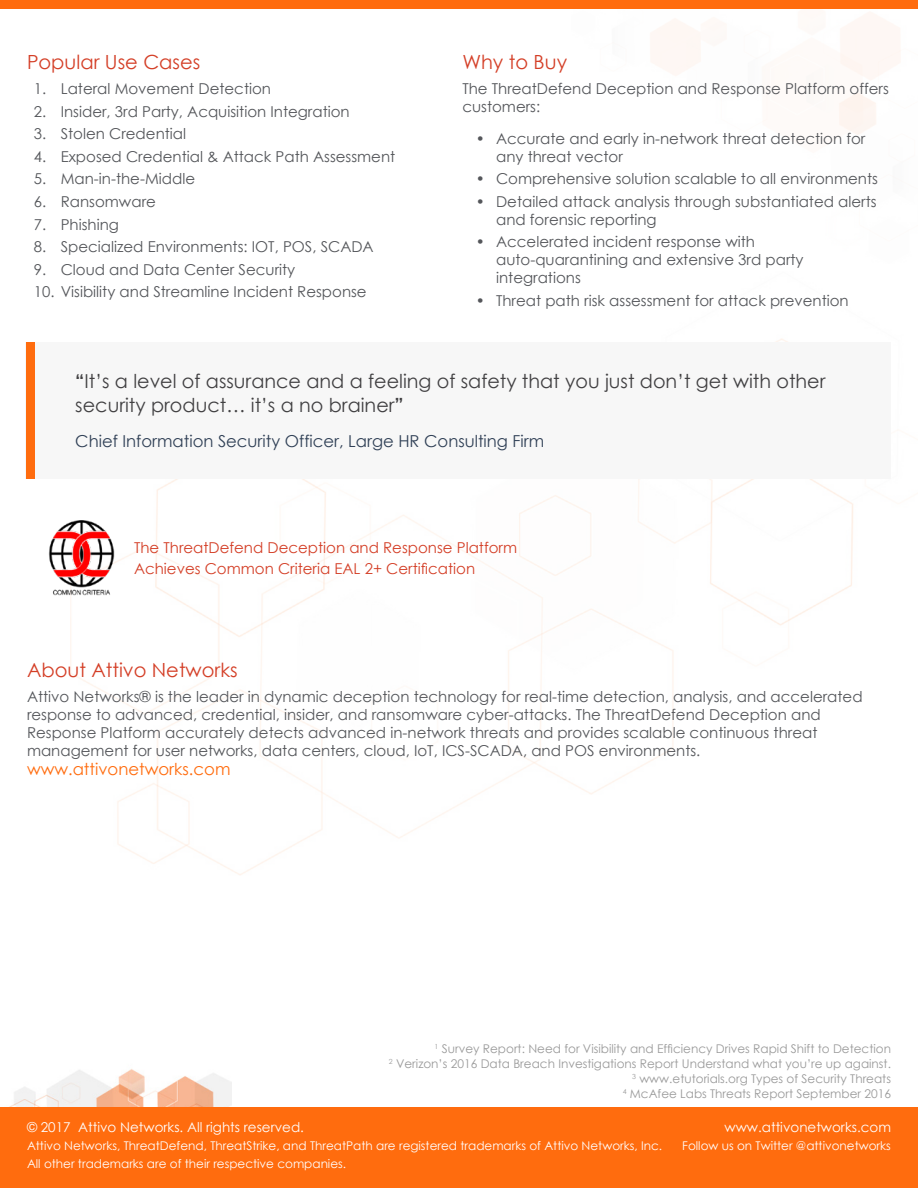
<style>
.page{position:relative;width:918px;height:1188px;background:#fff}
.page>*{position:absolute;margin:0;border:0;box-sizing:border-box;transform-origin:0 0}
.t1{font:19.5px "Century Gothic";color:#d43f27}
.t2{font:19.2px/23.2px "Century Gothic";color:#414042}
.t3{font:16.5px "Century Gothic";color:#304056}
.t4{font:16.5px "Century Gothic";color:#ff6c0e}
.t5{font:15px/18px "Century Gothic";color:#54565a}
.t6{font:15px/21px "Century Gothic";color:#d43f27}
.t7{font:13.5px "Century Gothic";color:#fff}
.t8{font:12px/15px "Century Gothic";color:#999;text-align:right}
.t9{font:12px "Century Gothic";color:#fff}
.s1{font-weight:700}
</style>
<div class="page">
<img style="left:572px;top:8px;width:346px;height:127px">
<img style="left:0;top:1069px;width:231px;height:39px">
<div style="left:0;top:1108px;width:918px;height:80px;background:#ff6c0e"></div>
<div style="left:0;top:0;width:918px;height:8px;background:#ff6c0e"></div>
<img style="left:70px;top:338px;width:783px;height:537px">
<img style="left:48px;top:520px;width:80px;height:76px">
<div style="left:26px;top:342px;width:865px;height:137px;background:#f7f7f7"></div>
<div style="left:26px;top:342px;width:8px;height:137px;background:#ff6c0e"></div>
<h1 class="t1" style="left:27px;top:49px;width:175px">Popular Use Cases</h1>
<p class="t5" style="left:34px;top:79px;width:239px">1. Lateral Movement Detection</p>
<p class="t5" style="left:34px;top:102px;width:318px">2. Insider, 3rd Party, Acquisition Integration</p>
<p class="t5" style="left:34px;top:125px;width:154px">3. Stolen Credential</p>
<p class="t5" style="left:34px;top:147px;width:363px">4. Exposed Credential &amp; Attack Path Assessment</p>
<p class="t5" style="left:34px;top:170px;width:163px">5. Man-in-the-Middle</p>
<p class="t5" style="left:34px;top:192px;width:124px">6. Ransomware</p>
<p class="t5" style="left:34px;top:215px;width:87px">7. Phishing</p>
<p class="t5" style="left:34px;top:238px;width:341px">8. Specialized Environments: IOT, POS, SCADA</p>
<p class="t5" style="left:34px;top:260px;width:263px">9. Cloud and Data Center Security</p>
<p class="t5" style="left:34px;top:283px;width:334px">10. Visibility and Streamline Incident Response</p>
<h1 class="t1" style="left:462px;top:49px;width:106px">Why to Buy</h1>
<p class="t5" style="left:462px;top:79px;width:428px">The ThreatDefend Deception and Response Platform offers customers:</p>
<p class="t5" style="left:496px;top:129px;width:371px;text-indent:-20px">• Accurate and early in-network threat detection for any threat vector</p>
<p class="t5" style="left:476px;top:170px;width:404px">• Comprehensive solution scalable to all environments</p>
<p class="t5" style="left:496px;top:192px;width:382px;text-indent:-20px">• Detailed attack analysis through substantiated alerts and forensic reporting</p>
<p class="t5" style="left:496px;top:233px;width:309px;text-indent:-20px">• Accelerated incident response with auto-quarantining and extensive 3rd party integrations</p>
<p class="t5" style="left:476px;top:291px;width:374px">• Threat path risk assessment for attack prevention</p>
<p class="t2" style="left:75px;top:369px;width:752px"><span class="s1">“</span>It’s a level of assurance and a feeling of safety that you just don’t get with other security product… it’s a no brainer<span class="s1">”</span></p>
<p class="t3" style="left:75px;top:430px;width:470px">Chief Information Security Officer, Large HR Consulting Firm</p>
<p class="t6" style="left:134px;top:537px;width:385px">The ThreatDefend Deception and Response Platform<br>Achieves Common Criteria EAL 2+ Certification</p>
<h1 class="t1" style="left:27px;top:656px;width:212px">About Attivo Networks</h1>
<p class="t5" style="left:27px;top:687px;width:837px">Attivo Networks® is the leader in dynamic deception technology for real-time detection, analysis, and accelerated response to advanced, credential, insider, and ransomware cyber-attacks. The ThreatDefend Deception and Response Platform accurately detects advanced in-network threats and provides scalable continuous threat management for user networks, data centers, cloud, IoT, ICS-SCADA, and POS environments.</p>
<p class="t4" style="left:27px;top:758px;width:205px">www.attivonetworks.com</p>
<p class="t8" style="left:389px;top:1041px;width:504px"><sup>1</sup> Survey Report: Need for Visibility and Efficiency Drives Rapid Shift to Detection<br><sup>2</sup> Verizon’s 2016 Data Breach Investigations Report Understand what you’re up against.<br><sup>3</sup> www.etutorials.org Types of Security Threats<br><sup>4</sup> McAfee Labs Threats Report September 2016</p>
<p class="t7" style="left:27px;top:1117px;width:279px">© 2017 Attivo Networks. All rights reserved.</p>
<p class="t7" style="left:725px;top:1117px;width:168px">www.attivonetworks.com</p>
<p class="t9" style="left:27px;top:1137px;width:637px">Attivo Networks, ThreatDefend, ThreatStrike, and ThreatPath are registered trademarks of Attivo Networks, Inc.</p>
<p class="t9" style="left:682px;top:1137px;width:210px">Follow us on Twitter @attivonetworks</p>
<p class="t9" style="left:27px;top:1155px;width:321px">All other trademarks are of their respective companies.</p>
</div>
